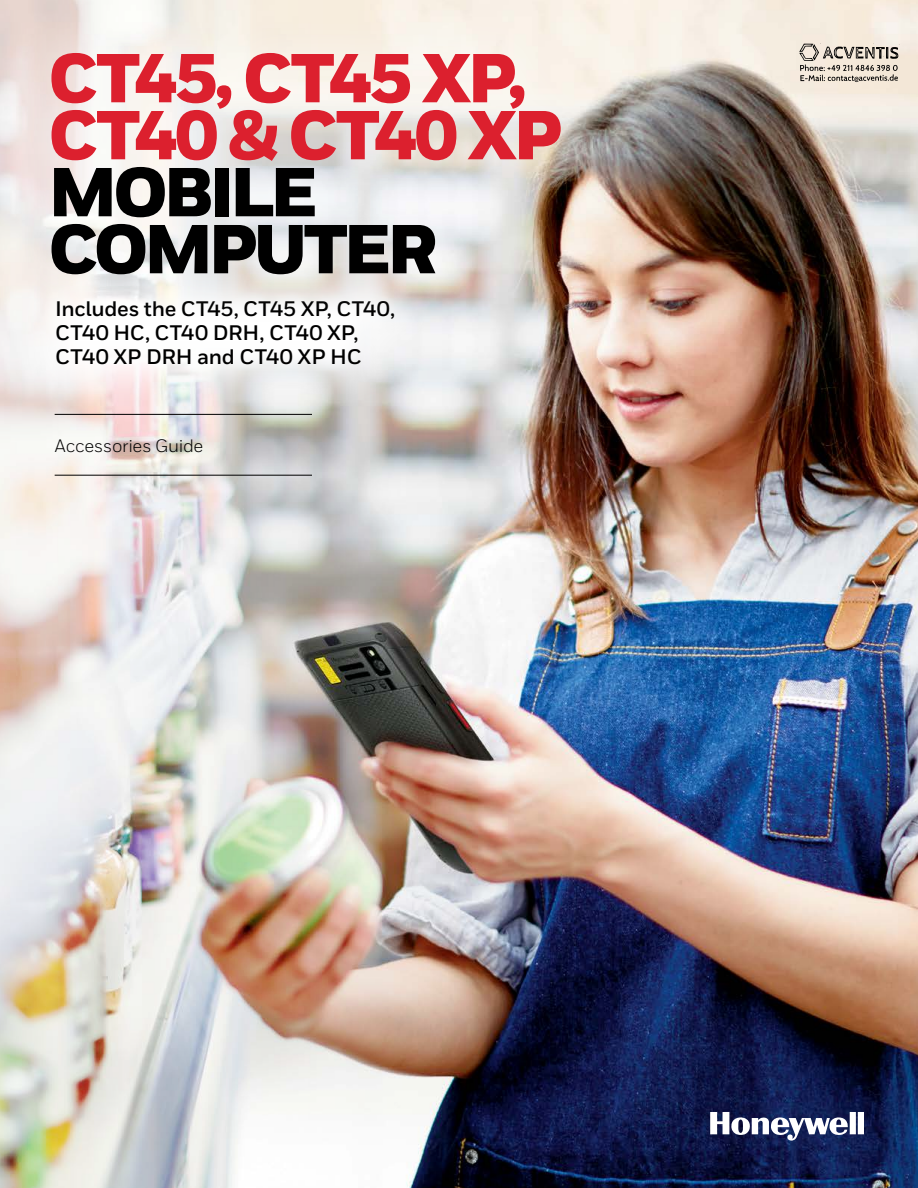
<style>
.page{position:relative;width:918px;height:1188px;background:#fff}
.page>*{position:absolute;margin:0;border:0;box-sizing:border-box;transform-origin:0 0}
.t1{font:900 69px/57px "Honeywell Sans";letter-spacing:-.045em;color:#dc202e}
.t2{font:900 69px/57px "Honeywell Sans";letter-spacing:-.065em;color:#000}
.t3{font:700 21px/24px "Honeywell Sans";letter-spacing:-.005em;color:#000}
.t4{font:18px "Honeywell Sans";letter-spacing:-.01em;color:#000}
</style>
<div class="page">
<img style="left:0;top:0;width:918px;height:1188px">
<svg style="left:710px;top:1112px;width:154px;height:29px"></svg>
<hr style="left:55px;top:414px;width:257px;height:1px;background:#000">
<hr style="left:55px;top:475px;width:257px;height:1px;background:#000">
<svg style="left:14px;top:317px;width:422px;height:90px"></svg>
<div style="left:9px;top:11px;width:594px;height:306px;background:#fff;opacity:.3"></div>
<svg style="left:799px;top:43px;width:100px;height:39px;background:#c1b8ac"></svg>
<h1 class="t1" style="left:48px;top:53px;width:516px">CT45, CT45 XP,<br>CT40 &amp; CT40 XP</h1>
<h1 class="t2" style="left:48px;top:167px;width:391px">MOBILE<br>COMPUTER</h1>
<p class="t3" style="left:55px;top:297px;width:341px">Includes the CT45, CT45 XP, CT40,<br>CT40 HC, CT40 DRH, CT40 XP,<br>CT40 XP DRH and CT40 XP HC</p>
<p class="t4" style="left:55px;top:435px;width:150px">Accessories Guide</p>
</div>
